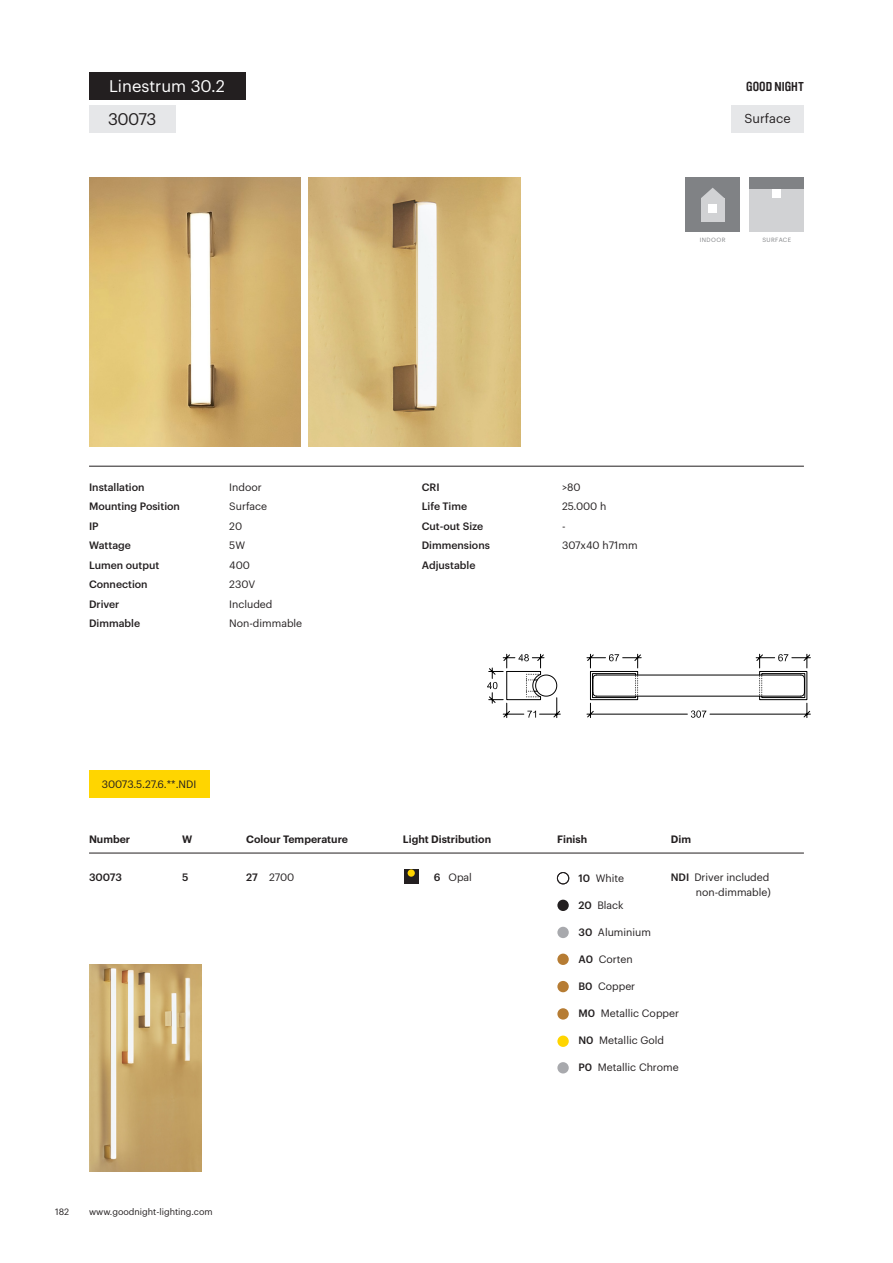
<style>
.page{position:relative;width:893px;height:1263px;background:#fff}
.page>*{position:absolute;margin:0;border:0;box-sizing:border-box;transform-origin:0 0}
.t1{font:16.5px "Graphik";color:#fff}
.t2{font:16.5px "Graphik";letter-spacing:-.03em;color:#231f20}
.t3{font:700 12.9px "Brauer Neue Std";color:#231f20}
.t4{font:12.75px "Graphik";color:#231f20}
.t5{font:10.5px/15px "Graphik";color:#231f20;text-align:right}
.t6{font:500 10.5px "Graphik";color:#231f20}
.t7{font:600 10.5px "Graphik";color:#231f20}
.t8{font:9px "Graphik";color:#231f20}
.LEYENDAS_ÍCONOS{font:6px "Graphik";letter-spacing:.07em;color:#808285}
.s1{font-weight:500}
</style>
<div class="page">
<div style="left:89px;top:72px;width:157px;height:28px;background:#231f20"></div>
<div style="left:89px;top:105px;width:86px;height:27px;background:#e6e7e9"></div>
<hr style="left:89px;top:466px;width:715px;height:1px;background:#231f20">
<div style="left:89px;top:770px;width:120px;height:28px;background:#ffd500"></div>
<hr style="left:89px;top:853px;width:715px;height:1px;background:#231f20">
<img style="left:89px;top:177px;width:212px;height:269px">
<div style="left:557px;top:900px;width:12px;height:11px;background:#231f20;border-radius:50%"></div>
<div style="left:557px;top:927px;width:12px;height:11px;background:#a8a9ad;border-radius:50%"></div>
<div style="left:557px;top:953px;width:12px;height:12px;background:#b67c33;border-radius:50%"></div>
<div style="left:557px;top:981px;width:12px;height:11px;background:#b67c33;border-radius:50%"></div>
<div style="left:557px;top:1008px;width:12px;height:11px;background:#b67c33;border-radius:50%"></div>
<div style="left:557px;top:1035px;width:12px;height:12px;background:#ffd500;border-radius:50%"></div>
<div style="left:557px;top:1062px;width:12px;height:11px;background:#a8a9ad;border-radius:50%"></div>
<div style="left:557px;top:872px;width:12px;height:12px;border:1px solid #231f20;border-radius:50%"></div>
<div style="left:404px;top:869px;width:14px;height:15px;background:#231f20"></div>
<div style="left:408px;top:869px;width:7px;height:8px;background:#ffd500;border-radius:50%"></div>
<div style="left:731px;top:105px;width:73px;height:27px;background:#e6e7e9"></div>
<div style="left:685px;top:177px;width:55px;height:55px;background:#808285"></div>
<div style="left:701px;top:198px;width:23px;height:23px;background:#d1d2d4"></div>
<svg style="left:701px;top:188px;width:23px;height:10px"></svg>
<div style="left:709px;top:204px;width:8px;height:8px;background:#fff"></div>
<div style="left:749px;top:177px;width:55px;height:55px;background:#808285"></div>
<div style="left:749px;top:190px;width:55px;height:42px;background:#d1d2d4"></div>
<div style="left:773px;top:190px;width:8px;height:8px;background:#fff"></div>
<img style="left:89px;top:964px;width:113px;height:207px">
<img style="left:309px;top:177px;width:211px;height:269px">
<svg style="left:487px;top:654px;width:73px;height:64px"></svg>
<svg style="left:587px;top:654px;width:223px;height:64px"></svg>
<hr style="left:596px;top:675px;width:205px;height:1px;background:#000">
<p class="t1" style="left:109px;top:74px;width:117px">Linestrum 30.2</p>
<p class="t3" style="left:746px;top:79px;width:59px">GOOD NIGHT</p>
<p class="t2" style="left:108px;top:106px;width:50px">30073</p>
<p class="t2" style="left:140px;top:106px;width:21px">85</p>
<p class="t4" style="left:744px;top:109px;width:48px">Surface</p>
<p class="t6" style="left:89px;top:479px;width:57px">Installation</p>
<p class="t6" style="left:89px;top:498px;width:92px">Mounting Position</p>
<p class="t6" style="left:89px;top:518px;width:11px">IP</p>
<p class="t6" style="left:89px;top:537px;width:43px">Wattage</p>
<p class="t6" style="left:89px;top:557px;width:72px">Lumen output</p>
<p class="t6" style="left:89px;top:576px;width:60px">Connection</p>
<p class="t6" style="left:89px;top:596px;width:32px">Driver</p>
<p class="t6" style="left:89px;top:615px;width:53px">Dimmable</p>
<p class="t5" style="left:229px;top:478px;width:34px">Indoor</p>
<p class="t5" style="left:229px;top:498px;width:39px">Surface</p>
<p class="t5" style="left:229px;top:517px;width:14px">20</p>
<p class="t5" style="left:229px;top:537px;width:17px">5W</p>
<p class="t5" style="left:229px;top:556px;width:22px">400</p>
<p class="t5" style="left:229px;top:576px;width:28px">230V</p>
<p class="t5" style="left:229px;top:595px;width:45px">Included</p>
<p class="t5" style="left:229px;top:615px;width:75px">Non-dimmable</p>
<p class="t5" style="left:102px;top:776px;width:96px">30073.5.27.6.**.NDI</p>
<p class="LEYENDAS_ÍCONOS" style="left:700px;top:235px;width:27px">INDOOR</p>
<p class="LEYENDAS_ÍCONOS" style="left:762px;top:235px;width:30px">SURFACE</p>
<p class="t6" style="left:422px;top:479px;width:19px">CRI</p>
<p class="t6" style="left:422px;top:498px;width:47px">Life Time</p>
<p class="t6" style="left:422px;top:518px;width:63px">Cut-out Size</p>
<p class="t6" style="left:422px;top:537px;width:70px">Dimmensions</p>
<p class="t6" style="left:422px;top:557px;width:55px">Adjustable</p>
<p class="t5" style="left:562px;top:478px;width:20px">&gt;80</p>
<p class="t5" style="left:562px;top:498px;width:46px">25.000 h</p>
<p class="t5" style="left:562px;top:517px;width:5px">-</p>
<p class="t5" style="left:562px;top:537px;width:77px">307x40 h71mm</p>
<p class="t7" style="left:89px;top:831px;width:43px">Number</p>
<p class="t7" style="left:182px;top:831px;width:12px">W</p>
<p class="t7" style="left:246px;top:831px;width:103px">Colour Temperature</p>
<p class="t7" style="left:403px;top:831px;width:90px">Light Distribution</p>
<p class="t7" style="left:557px;top:831px;width:31px">Finish</p>
<p class="t6" style="left:89px;top:869px;width:34px">30073</p>
<p class="t6" style="left:182px;top:869px;width:8px">5</p>
<p class="t5" style="left:246px;top:868px;width:50px"><span class="s1">27</span> 2700</p>
<p class="t5" style="left:671px;top:868px;width:102px"><span class="s1">NDI</span> Driver included non-dimmable)</p>
<p class="t7" style="left:671px;top:831px;width:22px">Dim</p>
<p class="t5" style="left:434px;top:868px;width:40px"><span class="s1">6</span> Opal</p>
<p class="t5" style="left:578px;top:870px;width:47px"><span class="s1">10</span> White</p>
<p class="t5" style="left:578px;top:897px;width:47px"><span class="s1">20</span> Black</p>
<p class="t5" style="left:578px;top:924px;width:74px"><span class="s1">30</span> Aluminium</p>
<p class="t5" style="left:578px;top:951px;width:56px"><span class="s1">A0</span> Corten</p>
<p class="t5" style="left:578px;top:978px;width:58px"><span class="s1">B0</span> Copper</p>
<p class="t5" style="left:578px;top:1005px;width:102px"><span class="s1">M0</span> Metallic Copper</p>
<p class="t5" style="left:578px;top:1032px;width:87px"><span class="s1">N0</span> Metallic Gold</p>
<p class="t5" style="left:578px;top:1059px;width:102px"><span class="s1">P0</span> Metallic Chrome</p>
<p class="t8" style="left:55px;top:1205px;width:15px">182</p>
<p class="t8" style="left:89px;top:1205px;width:125px">www.goodnight-lighting.com</p>
</div>
